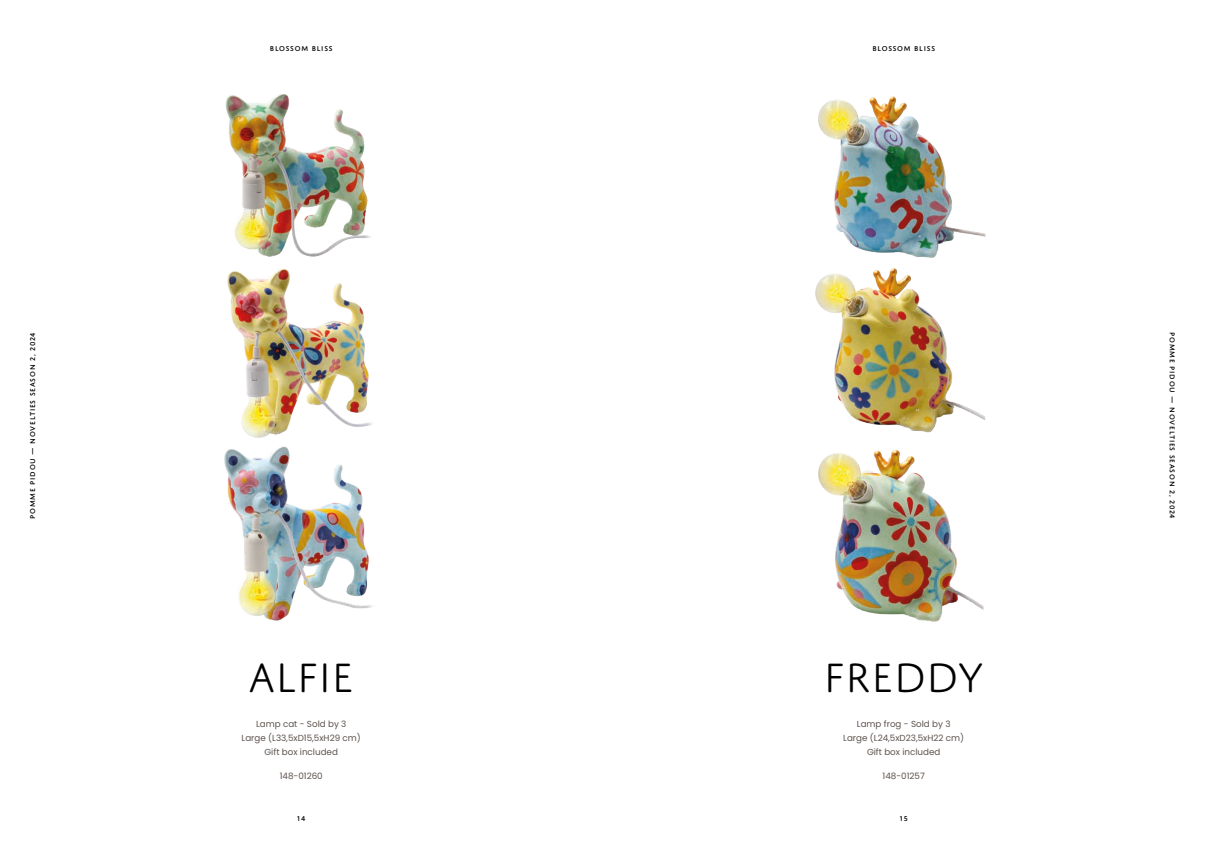
<style>
.page{position:relative;width:1205px;height:851px;background:#fff}
.page>*{position:absolute;margin:0;border:0;box-sizing:border-box;transform-origin:0 0}
.t1{font:300 43.75px "Domus Titling";color:#000}
.t2{font:8.75px/13.8px "Poppins";color:#5d524d;text-align:center}
.t3{font:500 7.5px "Domus Titling";letter-spacing:.1em;color:#000}
</style>
<div class="page">
<img style="left:225px;top:94px;width:147px;height:344px">
<img style="left:224px;top:446px;width:148px;height:175px">
<img style="left:818px;top:96px;width:168px;height:161px">
<img style="left:815px;top:257px;width:170px;height:176px">
<img style="left:818px;top:450px;width:166px;height:172px">
<p class="t3" style="left:28px;top:518px;width:188px;rotate:-90deg">POMME PIDOU — NOVELTIES season 2, 2024</p>
<p class="t3" style="left:270px;top:44px;width:64px">BLOSSOM BLISS</p>
<p class="t3" style="left:872px;top:44px;width:64px">BLOSSOM BLISS</p>
<h1 class="t1" style="left:248px;top:653px;width:108px">ALFIE</h1>
<h1 class="t1" style="left:823px;top:653px;width:162px">FREDDY</h1>
<p class="t2" style="left:242px;top:717px;width:121px">Lamp cat - Sold by 3<br>Large (L33,5xD15,5xH29 cm)<br>Gift box included</p>
<p class="t2" style="left:843px;top:717px;width:122px">Lamp frog - Sold by 3<br>Large (L24,5xD23,5xH22 cm)<br>Gift box included</p>
<p class="t2" style="left:280px;top:769px;width:45px">148-01260</p>
<p class="t2" style="left:882px;top:769px;width:44px">148-01257</p>
<p class="t3" style="left:297px;top:813px;width:10px">14</p>
<p class="t3" style="left:900px;top:813px;width:10px">15</p>
<p class="t3" style="left:1176px;top:332px;width:188px;rotate:90deg">POMME PIDOU — NOVELTIES season 2, 2024</p>
</div>
